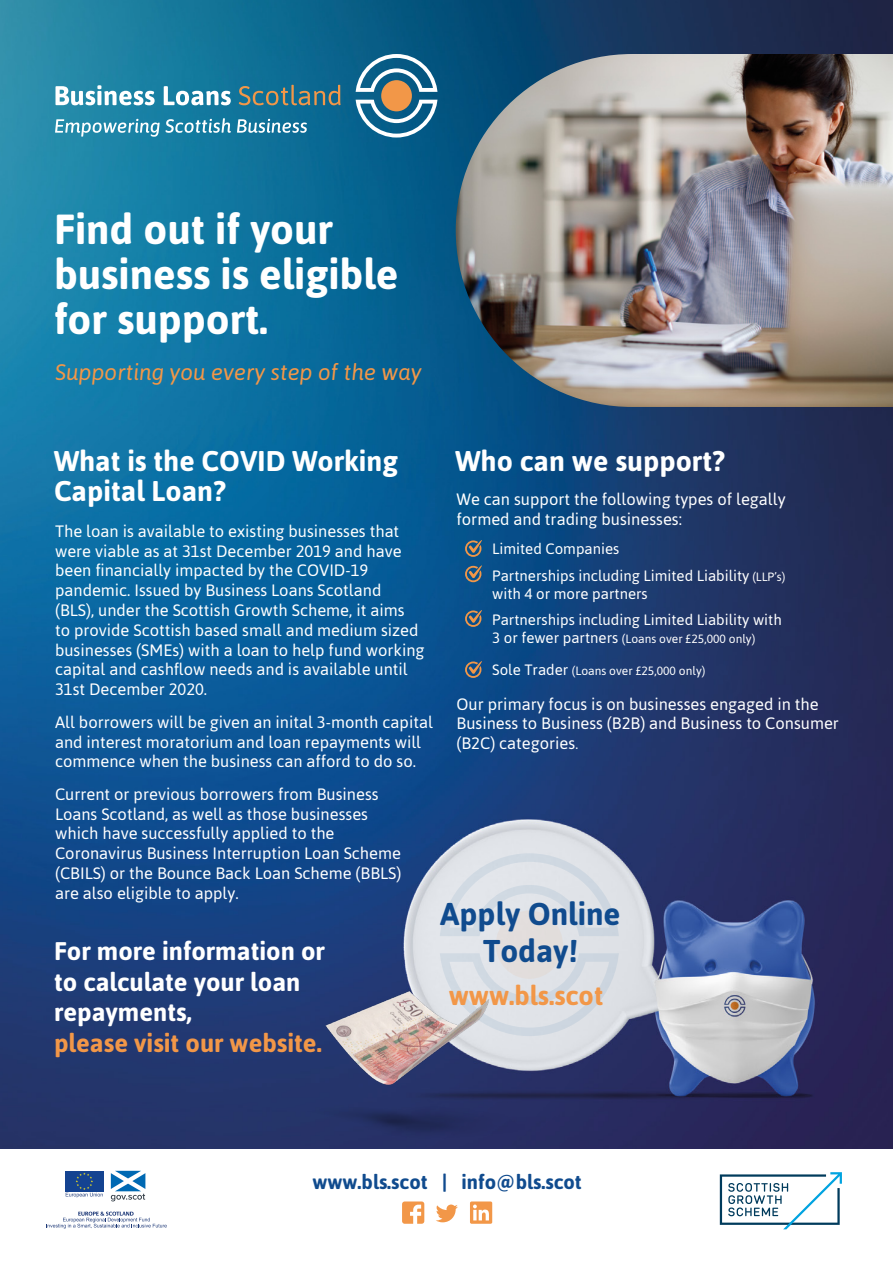
<style>
.page{position:relative;width:893px;height:1263px;background:#fff}
.page>*{position:absolute;margin:0;border:0;box-sizing:border-box;transform-origin:0 0}
.t1{font:700 42px/45px "Asap";color:#fff}
.t2{font:700 31.5px/37.8px "Asap";color:#104b8e;text-align:center}
.t3{font:700 28.5px/30px "Asap";color:#fff}
.t4{font:700 27px "Asap";color:#f29748}
.t5{font:700 25.5px/30.6px "Asap";color:#fff}
.t6{font:700 25.5px "Asap";color:#f29748}
.t7{font:italic 22.5px "Asap";color:#f29748}
.t8{font:700 20.1px "Asap";color:#104b8e}
.t9{font:16.5px/19.8px "Asap";color:#fff}
.t10{font:15px/26.5px "Asap";color:#fff}
.t11{font:12px "Asap";color:#fff}
.s1{font-size:12px}
.s2{font-size:15px}
.s3{font-size:14.25px}
</style>
<div class="page">
<img style="left:0;top:0;width:893px;height:1149px">
<div style="left:65px;top:1171px;width:38px;height:20px;background:#144391"></div>
<svg style="left:66px;top:1172px;width:37px;height:25px"></svg>
<svg style="left:111px;top:1171px;width:34px;height:30px"></svg>
<svg style="left:46px;top:1211px;width:121px;height:17px"></svg>
<svg style="left:720px;top:1172px;width:122px;height:57px"></svg>
<svg style="left:402px;top:1201px;width:22px;height:23px"></svg>
<svg style="left:470px;top:1201px;width:22px;height:23px"></svg>
<svg style="left:436px;top:1204px;width:22px;height:18px"></svg>
<svg style="left:571px;top:953px;width:48px;height:83px;background:#d7dce3"></svg>
<svg style="left:440px;top:853px;width:179px;height:83px;background:#d9dee4"></svg>
<svg style="left:465px;top:540px;width:17px;height:17px"></svg>
<svg style="left:465px;top:565px;width:17px;height:17px"></svg>
<svg style="left:465px;top:610px;width:17px;height:17px"></svg>
<svg style="left:465px;top:661px;width:17px;height:17px"></svg>
<img style="left:240px;top:869px;width:331px;height:280px">
<img style="left:456px;top:54px;width:437px;height:353px">
<svg style="left:56px;top:85px;width:99px;height:20px"></svg>
<svg style="left:164px;top:86px;width:67px;height:19px"></svg>
<svg style="left:239px;top:85px;width:102px;height:20px;background:#4d787e"></svg>
<div style="left:381px;top:80px;width:31px;height:31px;background:#f29748;border-radius:50%"></div>
<svg style="left:356px;top:100px;width:81px;height:38px"></svg>
<svg style="left:356px;top:54px;width:81px;height:38px"></svg>
<svg style="left:55px;top:119px;width:105px;height:18px;background:#5aa6be"></svg>
<svg style="left:166px;top:118px;width:65px;height:15px"></svg>
<svg style="left:237px;top:119px;width:70px;height:14px"></svg>
<h1 class="t1" style="left:54px;top:205px;width:346px">Find out if your business is eligible for support.</h1>
<h3 class="t7" style="left:55px;top:357px;width:368px">Supporting you every step of the way</h3>
<h3 class="t3" style="left:54px;top:445px;width:345px">What is the COVID Working<br>Capital Loan?</h3>
<p class="t9" style="left:55px;top:520px;width:371px">The loan is available to existing businesses that were viable as at 31st December 2019 and have been financially impacted by the COVID-19 pandemic. Issued by Business Loans Scotland (BLS), under the Scottish Growth Scheme, it aims<br>to provide Scottish based small and medium sized businesses (SMEs) with a loan to help fund working capital and cashflow needs and is available until 31st December 2020.</p>
<p class="t9" style="left:55px;top:711px;width:379px">All borrowers will be given an inital 3-month capital and interest moratorium and loan repayments will commence when the business can afford to do so.</p>
<p class="t9" style="left:55px;top:784px;width:348px">Current or previous borrowers from Business Loans Scotland, as well as those businesses which have successfully applied to the Coronavirus Business Interruption Loan Scheme (CBILS) or the Bounce Back Loan Scheme (BBLS) are also eligible to apply.</p>
<h3 class="t3" style="left:455px;top:445px;width:271px">Who can we support?</h3>
<p class="t9" style="left:457px;top:489px;width:331px">We can support the following types of legally formed and trading businesses:</p>
<p class="t10" style="left:492px;top:535px;width:295px">Limited Companies<br>Partnerships including Limited Liability <span class="s1">(LLP’s)</span></p>
<p class="t10" style="left:492px;top:579px;width:291px">with 4 or more partners<br>Partnerships including Limited Liability with</p>
<p class="t11" style="left:492px;top:631px;width:265px"><span class="s2">3 or fewer partners</span> (Loans over £25,000 only)</p>
<p class="t11" style="left:492px;top:663px;width:215px"><span class="s2">Sole Trader</span> (Loans over £25,000 only)</p>
<p class="t9" style="left:457px;top:693px;width:384px">Our primary focus is on businesses engaged in the<br>Business to Business (B2B) and Business to Consumer (B2C) categories<span class="s3">.</span></p>
<h2 class="t2" style="left:440px;top:893px;width:182px">Apply Online<br>Today!</h2>
<h3 class="t5" style="left:54px;top:935px;width:272px">For more information or to calculate your loan repayments,</h3>
<h3 class="t6" style="left:54px;top:1026px;width:269px">please visit our website.</h3>
<h3 class="t4" style="left:449px;top:977px;width:156px">www.bls.scot</h3>
<p class="t8" style="left:313px;top:1168px;width:271px">www.bls.scot | info@bls.scot</p>
</div>
